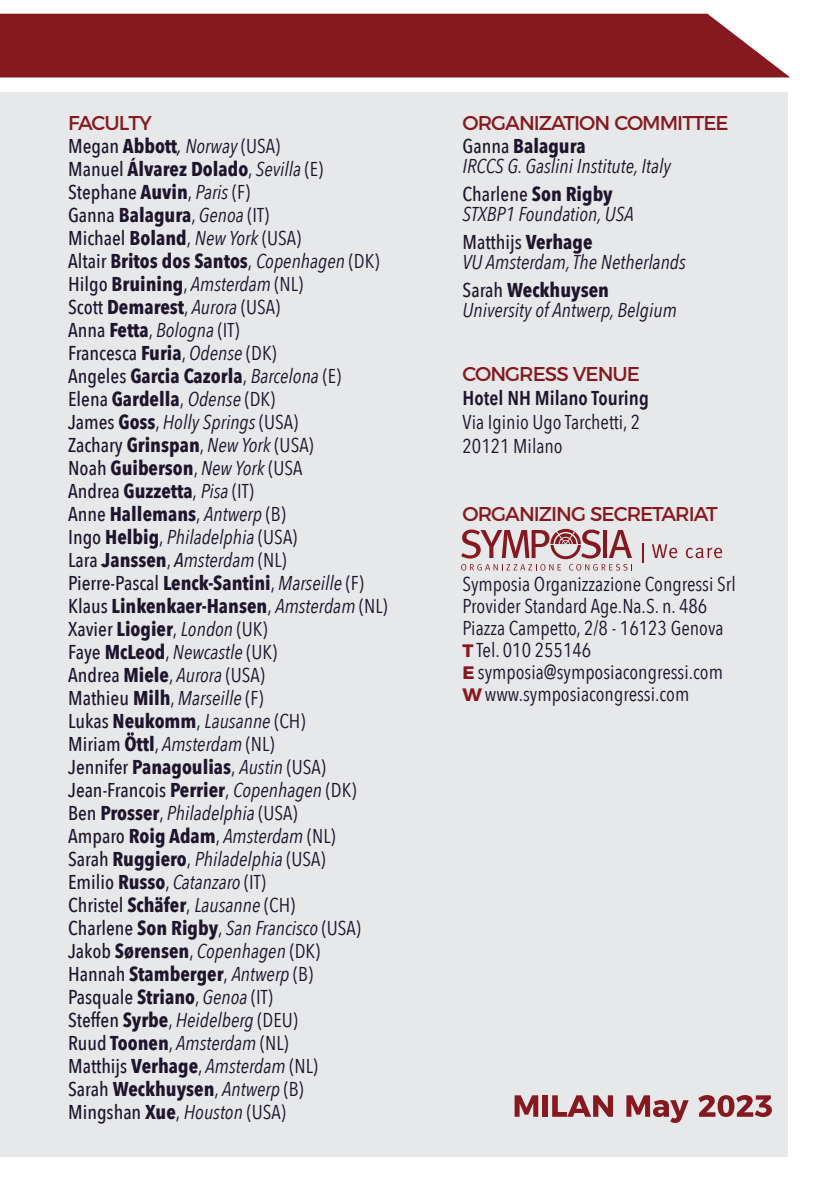
<style>
.page{position:relative;width:840px;height:1191px;background:#fff}
.page>*{position:absolute;margin:0;border:0;box-sizing:border-box;transform-origin:0 0}
.t1{font:italic 20px/23px "Avenir Next Condensed";color:#1e142c}
.t2{font:20px/22px "Avenir Next Condensed";color:#1e142c}
.t3{font:20px "Montserrat";letter-spacing:-.05em;color:#86181f}
.t4{font:600 20px "Avenir Next Condensed";color:#1e142c}
.s1{font-weight:500;font-style:normal}
.s2{font-weight:700;font-style:normal}
.s3{font-weight:500}
.s4{font-style:normal}
.s5{font-family:"Montserrat";font-weight:700;font-size:18px;color:#86181f}
</style>
<div class="page">
<div style="left:0;top:92px;width:787px;height:1064px;background:#e7e8e9"></div>
<div style="left:0;top:14px;width:789px;height:63px;background:#86181f"></div>
<svg style="left:514px;top:1095px;width:24px;height:21px"></svg>
<div style="left:542px;top:1095px;width:5px;height:21px;background:#86181f"></div>
<svg style="left:552px;top:1095px;width:60px;height:21px"></svg>
<svg style="left:626px;top:1095px;width:62px;height:28px"></svg>
<svg style="left:698px;top:1095px;width:73px;height:22px"></svg>
<svg style="left:461px;top:529px;width:171px;height:41px"></svg>
<svg style="left:642px;top:543px;width:1px;height:19px"></svg>
<svg style="left:652px;top:544px;width:24px;height:14px"></svg>
<svg style="left:685px;top:548px;width:36px;height:10px"></svg>
<p class="t3" style="left:68px;top:107px;width:85px">FACULTY</p>
<p class="t1" style="left:68px;top:134px;width:321px"><span class="s1">Megan</span> <span class="s2">Abbott</span><span class="s3">,</span> Norway <span class="s4">(USA)<br></span><span class="s1">Manuel</span> <span class="s2">Álvarez Dolado</span><span class="s4">,</span> Sevilla <span class="s4">(E)<br></span><span class="s1">Stephane</span> <span class="s2">Auvin</span><span class="s4">,</span> Paris <span class="s4">(F)<br></span><span class="s1">Ganna</span> <span class="s2">Balagura</span><span class="s4">,</span> Genoa <span class="s4">(IT)<br></span><span class="s1">Michael</span> <span class="s2">Boland</span><span class="s4">,</span> New York <span class="s4">(USA)<br></span><span class="s1">Altair</span> <span class="s2">Britos dos Santos</span><span class="s4">,</span> Copenhagen <span class="s4">(DK)<br></span><span class="s1">Hilgo</span> <span class="s2">Bruining</span><span class="s4">,</span> Amsterdam <span class="s4">(NL)<br></span><span class="s1">Scott</span> <span class="s2">Demarest</span><span class="s4">,</span> Aurora <span class="s4">(USA)<br></span><span class="s1">Anna</span> <span class="s2">Fetta</span><span class="s4">,</span> Bologna <span class="s4">(IT)<br></span><span class="s1">Francesca</span> <span class="s2">Furia</span><span class="s4">,</span> Odense <span class="s4">(DK)<br></span><span class="s1">Angeles</span> <span class="s2">Garcia Cazorla</span><span class="s4">,</span> Barcelona <span class="s4">(E)<br></span><span class="s1">Elena</span> <span class="s2">Gardella</span><span class="s4">,</span> Odense <span class="s4">(DK)<br></span><span class="s1">James</span> <span class="s2">Goss</span><span class="s4">,</span> Holly Springs <span class="s4">(USA)<br></span><span class="s1">Zachary</span> <span class="s2">Grinspan</span><span class="s4">,</span> New York <span class="s4">(USA)<br></span><span class="s1">Noah</span> <span class="s2">Guiberson</span><span class="s4">,</span> New York <span class="s4">(USA<br></span><span class="s1">Andrea</span> <span class="s2">Guzzetta</span><span class="s4">,</span> Pisa <span class="s4">(IT)<br></span><span class="s1">Anne</span> <span class="s2">Hallemans</span><span class="s4">,</span> Antwerp <span class="s4">(B)<br></span><span class="s1">Ingo</span> <span class="s2">Helbig</span><span class="s4">,</span> Philadelphia <span class="s4">(USA)<br></span><span class="s1">Lara</span> <span class="s2">Janssen</span><span class="s4">,</span> <span class="s3">A</span>msterdam <span class="s4">(NL)<br></span><span class="s1">Pierre-Pascal</span> <span class="s2">Lenck-Santini</span><span class="s4">,</span> Marseille <span class="s4">(F)<br></span><span class="s1">Klaus</span> <span class="s2">Linkenkaer-Hansen</span><span class="s4">,</span> Amsterdam <span class="s4">(NL)<br></span><span class="s1">Xavier</span> <span class="s2">Liogier</span><span class="s4">,</span> London <span class="s4">(UK)<br></span><span class="s1">Faye</span> <span class="s2">McLeod</span><span class="s4">,</span> Newcastle <span class="s4">(UK)<br></span><span class="s1">Andrea</span> <span class="s2">Miele</span><span class="s4">,</span> Aurora <span class="s4">(USA)<br></span><span class="s1">Mathieu</span> <span class="s2">Milh</span><span class="s4">,</span> Marseille <span class="s4">(F)<br></span><span class="s1">Lukas</span> <span class="s2">Neukomm</span><span class="s4">,</span> Lausanne <span class="s4">(CH)<br></span><span class="s1">Miriam</span> <span class="s2">Öttl</span><span class="s4">,</span> Amsterdam <span class="s4">(NL)<br></span><span class="s1">Jennifer</span> <span class="s2">Panagoulias</span><span class="s4">,</span> Austin <span class="s4">(USA)<br></span><span class="s1">Jean-Francois</span> <span class="s2">Perrier</span><span class="s4">,</span> Copenhagen <span class="s4">(DK)<br></span><span class="s1">Ben</span> <span class="s2">Prosser</span><span class="s4">,</span> Philadelphia <span class="s4">(USA)<br></span><span class="s1">Amparo</span> <span class="s2">Roig Adam</span><span class="s4">,</span> Amsterdam <span class="s4">(NL)<br></span><span class="s1">Sarah</span> <span class="s2">Ruggiero</span><span class="s4">,</span> Philadelphia <span class="s4">(USA)<br></span><span class="s1">Emilio</span> <span class="s2">Russo</span><span class="s4">,</span> Catanzaro <span class="s4">(IT)<br></span><span class="s1">Christel</span> <span class="s2">Schäfer</span><span class="s4">,</span> Lausanne <span class="s4">(CH)<br></span><span class="s1">Charlene</span> <span class="s2">Son Rigby</span><span class="s4">,</span> San Francisco <span class="s4">(USA)<br></span><span class="s1">Jakob</span> <span class="s2">Sørensen</span><span class="s4">,</span> Copenhagen <span class="s4">(DK)<br></span><span class="s1">Hannah</span> <span class="s2">Stamberger</span><span class="s4">,</span> Antwerp <span class="s4">(B)<br></span><span class="s1">Pasquale</span> <span class="s2">Striano</span><span class="s4">,</span> Genoa <span class="s4">(IT)<br></span><span class="s1">Steffen</span> <span class="s2">Syrbe</span><span class="s4">,</span> Heidelberg <span class="s4">(DEU)<br></span><span class="s1">Ruud</span> <span class="s2">Toonen</span><span class="s4">,</span> Amsterdam <span class="s4">(NL)<br></span><span class="s1">Matthijs</span> <span class="s2">Verhage</span><span class="s4">,</span> Amsterdam <span class="s4">(NL)<br></span><span class="s1">Sarah</span> <span class="s2">Weckhuysen</span><span class="s4">,</span> Antwerp <span class="s4">(B)<br></span><span class="s1">Mingshan</span> <span class="s2">Xue</span><span class="s4">,</span> Houston <span class="s4">(USA)</span></p>
<p class="t3" style="left:462px;top:107px;width:267px">ORGANIZATION COMMITTEE</p>
<p class="t1" style="left:462px;top:136px;width:210px;line-height:20px"><span class="s1">Ganna</span> <span class="s2">Balagura<br></span>IRCCS G. Gaslini Institute, Italy</p>
<p class="t1" style="left:462px;top:184px;width:173px;line-height:20px"><span class="s1">Charlene</span> <span class="s2">Son Rigby<br></span>STXBP1 Foundation, USA</p>
<p class="t1" style="left:462px;top:232px;width:225px;line-height:20px"><span class="s1">Matthijs</span> <span class="s2">Verhage<br></span>VU Amsterdam, The Netherlands</p>
<p class="t1" style="left:462px;top:280px;width:216px;line-height:20px"><span class="s1">Sarah</span> <span class="s2">Weckhuysen<br></span>University of Antwerp, Belgium</p>
<p class="t3" style="left:462px;top:358px;width:179px">CONGRESS VENUE</p>
<p class="t4" style="left:462px;top:381px;width:188px">Hotel NH Milano Touring</p>
<p class="t2" style="left:462px;top:409px;width:179px;line-height:24px">Via Iginio Ugo Tarchetti, 2<br>20121 Milano</p>
<p class="t3" style="left:462px;top:498px;width:256px">ORGANIZING SECRETARIAT</p>
<p class="t2" style="left:462px;top:572px;width:274px">Symposia Organizzazione Congressi Srl<br>Provider Standard Age.Na.S. n. 486<br>Piazza Campetto, 2/8 - 16123 Genova<br><span class="s5">T</span> Tel. 010 255146<br><span class="s5">E</span> symposia@symposiacongressi.com<br><span class="s5">W</span>www.symposiacongressi.com</p>
</div>
